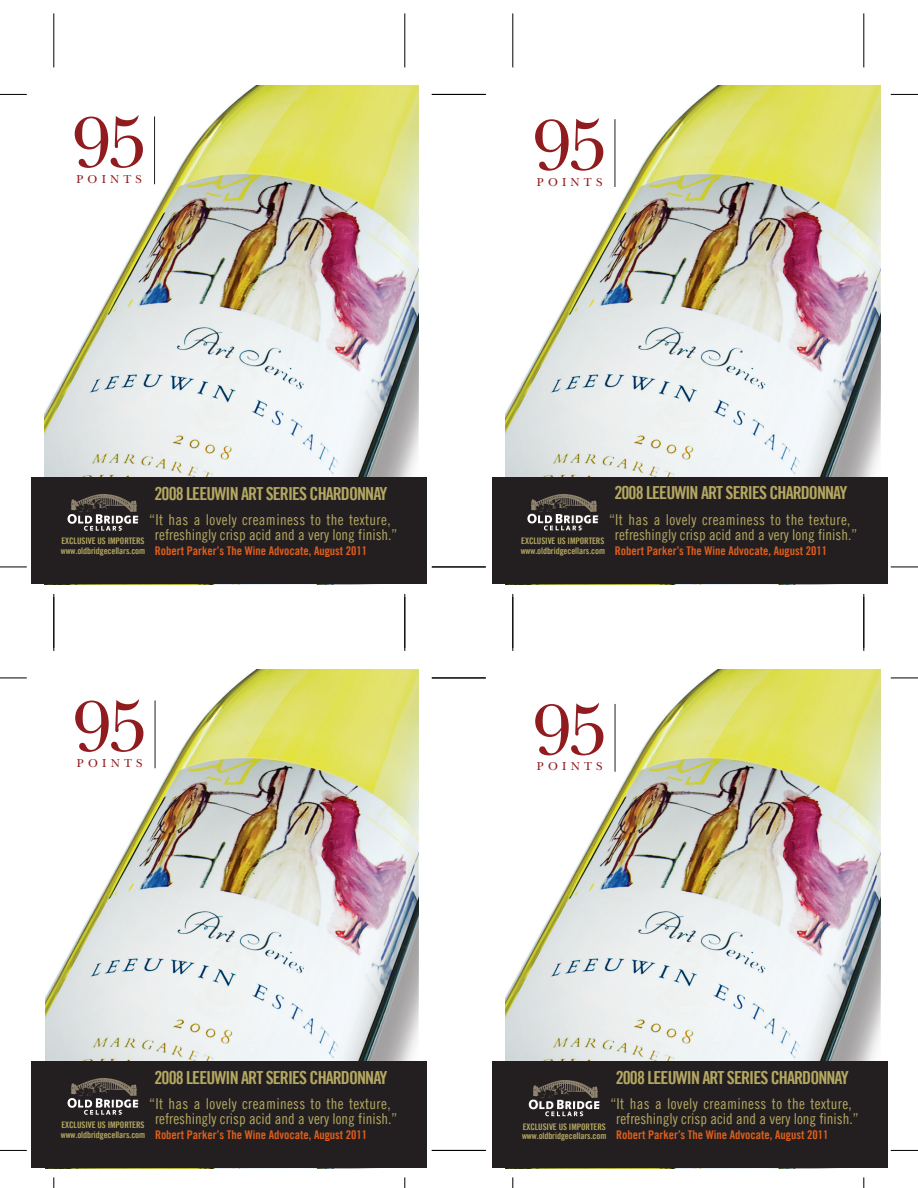
<style>
.page{position:relative;width:918px;height:1188px;background:#fff}
.page>*{position:absolute;margin:0;border:0;box-sizing:border-box;transform-origin:0 0}
.t1{font:75px "New Baskerville LT";letter-spacing:-.05em;color:#911c1f}
.t2{font:18px "Trade Gothic LT Bold Cond Twenty";letter-spacing:-.05em;color:#b5a862}
.t3{font:15px/15px "Trade Gothic LT Cond Eighteen";color:#b5a862;text-align:center}
.t4{font:12px "Trade Gothic LT Bold Cond Twenty";color:#e15f1d}
.t5{font:12px "New Baskerville LT";letter-spacing:.35em;color:#911c1f}
.t6{font:9px/9.6px "Trade Gothic LT Bold Cond Twenty";letter-spacing:-.01em;color:#b5a862}
</style>
<div class="page">
<img style="left:45px;top:670px;width:374px;height:499px">
<img style="left:506px;top:670px;width:375px;height:499px">
<img style="left:505px;top:85px;width:376px;height:392px">
<img style="left:45px;top:85px;width:374px;height:393px">
<hr style="left:54px;top:13px;width:1px;height:54px;background:#000">
<svg style="left:0;top:94px;width:27px;height:1px"></svg>
<svg style="left:0;top:567px;width:27px;height:1px"></svg>
<hr style="left:54px;top:594px;width:1px;height:54px;background:#000">
<hr style="left:405px;top:13px;width:1px;height:54px;background:#000">
<hr style="left:405px;top:594px;width:1px;height:54px;background:#000">
<hr style="left:513px;top:13px;width:1px;height:54px;background:#000">
<hr style="left:432px;top:94px;width:54px;height:1px;background:#000">
<hr style="left:432px;top:567px;width:54px;height:1px;background:#000">
<hr style="left:513px;top:594px;width:1px;height:54px;background:#000">
<hr style="left:864px;top:13px;width:1px;height:54px;background:#000">
<svg style="left:891px;top:94px;width:27px;height:1px"></svg>
<svg style="left:891px;top:567px;width:27px;height:1px"></svg>
<hr style="left:864px;top:594px;width:1px;height:54px;background:#000">
<hr style="left:54px;top:597px;width:1px;height:54px;background:#000">
<svg style="left:0;top:678px;width:27px;height:1px"></svg>
<svg style="left:0;top:1150px;width:27px;height:1px"></svg>
<hr style="left:405px;top:597px;width:1px;height:54px;background:#000">
<hr style="left:513px;top:597px;width:1px;height:54px;background:#000">
<hr style="left:432px;top:678px;width:54px;height:1px;background:#000">
<hr style="left:432px;top:1150px;width:54px;height:1px;background:#000">
<hr style="left:864px;top:597px;width:1px;height:54px;background:#000">
<svg style="left:891px;top:678px;width:27px;height:1px"></svg>
<svg style="left:891px;top:1150px;width:27px;height:1px"></svg>
<div style="left:31px;top:478px;width:395px;height:106px;background:#231f20"></div>
<svg style="left:68px;top:514px;width:70px;height:17px"></svg>
<img style="left:71px;top:494px;width:65px;height:19px">
<hr style="left:154px;top:116px;width:1px;height:68px;background:#231f20">
<hr style="left:615px;top:119px;width:1px;height:68px;background:#231f20">
<hr style="left:155px;top:700px;width:1px;height:68px;background:#231f20">
<hr style="left:615px;top:704px;width:1px;height:68px;background:#231f20">
<div style="left:492px;top:477px;width:396px;height:107px;background:#231f20"></div>
<img style="left:545px;top:515px;width:54px;height:16px">
<svg style="left:527px;top:514px;width:71px;height:16px"></svg>
<img style="left:531px;top:494px;width:65px;height:19px">
<div style="left:31px;top:1062px;width:395px;height:106px;background:#231f20"></div>
<svg style="left:68px;top:1098px;width:70px;height:17px"></svg>
<img style="left:71px;top:1078px;width:65px;height:19px">
<div style="left:492px;top:1062px;width:396px;height:106px;background:#231f20"></div>
<svg style="left:529px;top:1100px;width:70px;height:16px"></svg>
<img style="left:533px;top:1080px;width:65px;height:18px">
<h1 class="t1" style="left:73px;top:99px;width:76px">95</h1>
<p class="t5" style="left:76px;top:172px;width:67px">POINTS</p>
<h1 class="t1" style="left:533px;top:102px;width:76px">95</h1>
<p class="t5" style="left:537px;top:175px;width:67px">POINTS</p>
<p class="t2" style="left:614px;top:482px;width:234px">2008 LEEUWIN ART SERIES CHARDONNAY</p>
<p class="t3" style="left:609px;top:512px;width:250px">“It has a lovely creaminess to the texture, refreshingly crisp acid and a very long finish.”</p>
<p class="t4" style="left:615px;top:543px;width:214px">Robert Parker’s The Wine Advocate, August 2011</p>
<p class="t2" style="left:154px;top:482px;width:234px">2008 LEEUWIN ART SERIES CHARDONNAY</p>
<p class="t3" style="left:149px;top:512px;width:250px">“It has a lovely creaminess to the texture, refreshingly crisp acid and a very long finish.”</p>
<p class="t4" style="left:155px;top:544px;width:214px">Robert Parker’s The Wine Advocate, August 2011</p>
<p class="t6" style="left:521px;top:536px;width:86px">EXCLUSIVE US IMPORTERS www.oldbridgecellars.com</p>
<p class="t6" style="left:61px;top:536px;width:86px">EXCLUSIVE US IMPORTERS www.oldbridgecellars.com</p>
<h1 class="t1" style="left:73px;top:683px;width:76px">95</h1>
<p class="t5" style="left:77px;top:756px;width:67px">POINTS</p>
<h1 class="t1" style="left:533px;top:687px;width:76px">95</h1>
<p class="t5" style="left:537px;top:759px;width:67px">POINTS</p>
<p class="t2" style="left:154px;top:1066px;width:234px">2008 LEEUWIN ART SERIES CHARDONNAY</p>
<p class="t3" style="left:149px;top:1096px;width:250px">“It has a lovely creaminess to the texture, refreshingly crisp acid and a very long finish.”</p>
<p class="t4" style="left:155px;top:1128px;width:214px">Robert Parker’s The Wine Advocate, August 2011</p>
<p class="t6" style="left:522px;top:1122px;width:86px">EXCLUSIVE US IMPORTERS www.oldbridgecellars.com</p>
<p class="t2" style="left:616px;top:1066px;width:234px">2008 LEEUWIN ART SERIES CHARDONNAY</p>
<p class="t3" style="left:610px;top:1096px;width:250px">“It has a lovely creaminess to the texture, refreshingly crisp acid and a very long finish.”</p>
<p class="t4" style="left:616px;top:1128px;width:214px">Robert Parker’s The Wine Advocate, August 2011</p>
<p class="t6" style="left:61px;top:1120px;width:86px">EXCLUSIVE US IMPORTERS www.oldbridgecellars.com</p>
</div>
